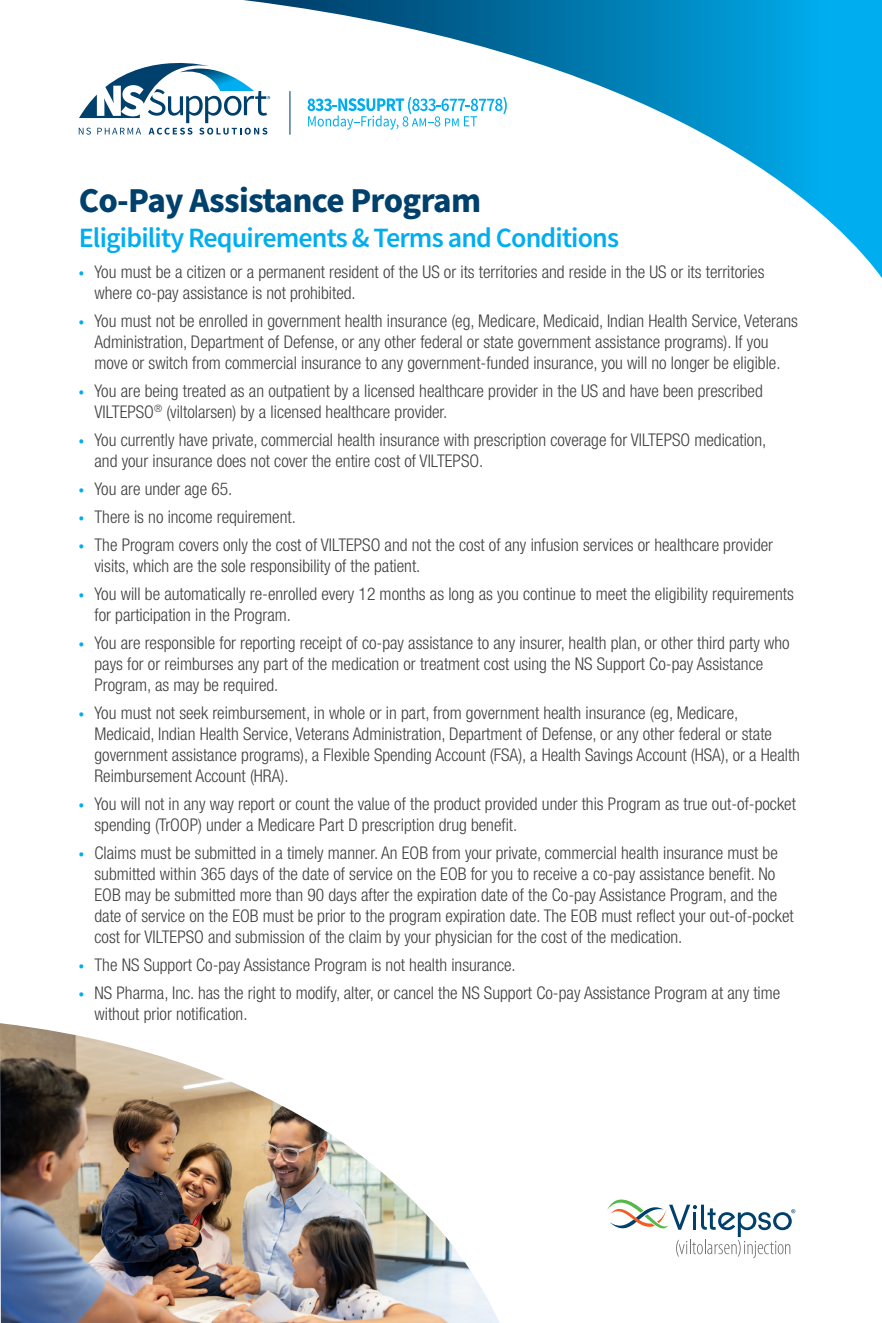
<style>
.page{position:relative;width:882px;height:1323px;background:#fff}
.page>*{position:absolute;margin:0;border:0;box-sizing:border-box;transform-origin:0 0}
.t1{font:700 35px "Source Sans Pro";letter-spacing:-.02em;color:#00406d}
.t2{font:600 28px "Source Sans Pro";letter-spacing:-.03em;color:#00aeef}
.t3{font:300 condensed 17.5px/21px "Helvetica Neue LT Std";color:#414042}
.s1{font-family:"Source Sans Pro";font-weight:400;font-stretch:normal;color:#00aeef}
</style>
<div class="page">
<img style="left:0;top:1023px;width:500px;height:300px">
<svg style="left:243px;top:0;width:639px;height:278px"></svg>
<svg style="left:607px;top:1200px;width:188px;height:58px"></svg>
<svg style="left:79px;top:63px;width:191px;height:72px"></svg>
<svg style="left:308px;top:97px;width:199px;height:33px"></svg>
<hr style="left:289px;top:91px;width:1px;height:44px;background:#00406d">
<h1 class="t1" style="left:79px;top:176px;width:404px">Co-Pay Assistance Program</h1>
<h2 class="t2" style="left:79px;top:219px;width:542px">Eligibility Requirements &amp; Terms and Conditions</h2>
<p class="t3" style="left:94px;top:261px;width:672px;text-indent:-16px"><span class="s1">•</span> You must be a citizen or a permanent resident of the US or its territories and reside in the US or its territories where co-pay assistance is not prohibited.</p>
<p class="t3" style="left:94px;top:310px;width:705px;text-indent:-16px"><span class="s1">•</span> You must not be enrolled in government health insurance (eg, Medicare, Medicaid, Indian Health Service, Veterans<br>Administration, Department of Defense, or any other federal or state government assistance programs). If you move or switch from commercial insurance to any government-funded insurance, you will no longer be eligible.</p>
<p class="t3" style="left:94px;top:380px;width:670px;text-indent:-16px"><span class="s1">•</span> You are being treated as an outpatient by a licensed healthcare provider in the US and have been prescribed<br>VILTEPSO<sup>®</sup> (viltolarsen) by a licensed healthcare provider.</p>
<p class="t3" style="left:95px;top:429px;width:673px;text-indent:-16px"><span class="s1">•</span> You currently have private, commercial health insurance with prescription coverage for VILTEPSO medication, and your insurance does not cover the entire cost of VILTEPSO.</p>
<p class="t3" style="left:79px;top:478px;width:155px"><span class="s1">•</span> You are under age 65.</p>
<p class="t3" style="left:79px;top:506px;width:219px"><span class="s1">•</span> There is no income requirement.</p>
<p class="t3" style="left:95px;top:534px;width:680px;text-indent:-16px"><span class="s1">•</span> The Program covers only the cost of VILTEPSO and not the cost of any infusion services or healthcare provider visits, which are the sole responsibility of the patient.</p>
<p class="t3" style="left:95px;top:583px;width:701px;text-indent:-16px"><span class="s1">•</span> You will be automatically re-enrolled every 12 months as long as you continue to meet the eligibility requirements for participation in the Program.</p>
<p class="t3" style="left:95px;top:632px;width:697px;text-indent:-16px"><span class="s1">•</span> You are responsible for reporting receipt of co-pay assistance to any insurer, health plan, or other third party who pays for or reimburses any part of the medication or treatment cost using the NS Support Co-pay Assistance<br>Program, as may be required.</p>
<p class="t3" style="left:95px;top:702px;width:707px;text-indent:-16px"><span class="s1">•</span> You must not seek reimbursement, in whole or in part, from government health insurance (eg, Medicare, Medicaid, Indian Health Service, Veterans Administration, Department of Defense, or any other federal or state government assistance programs), a Flexible Spending Account (FSA), a Health Savings Account (HSA), or a Health Reimbursement Account (HRA).</p>
<p class="t3" style="left:95px;top:793px;width:703px;text-indent:-16px"><span class="s1">•</span> You will not in any way report or count the value of the product provided under this Program as true out-of-pocket spending (TrOOP) under a Medicare Part D prescription drug benefit.</p>
<p class="t3" style="left:95px;top:842px;width:701px;text-indent:-16px"><span class="s1">•</span> Claims must be submitted in a timely manner. An EOB from your private, commercial health insurance must be submitted within 365 days of the date of service on the EOB for you to receive a co-pay assistance benefit. No EOB may be submitted more than 90 days after the expiration date of the Co-pay Assistance Program, and the date of service on the EOB must be prior to the program expiration date. The EOB must reflect your out-of-pocket cost for VILTEPSO and submission of the claim by your physician for the cost of the medication.</p>
<p class="t3" style="left:79px;top:954px;width:439px"><span class="s1">•</span> The NS Support Co-pay Assistance Program is not health insurance.</p>
<p class="t3" style="left:95px;top:982px;width:687px;text-indent:-16px"><span class="s1">•</span> NS Pharma, Inc. has the right to modify, alter, or cancel the NS Support Co-pay Assistance Program at any time without prior notification.</p>
</div>
